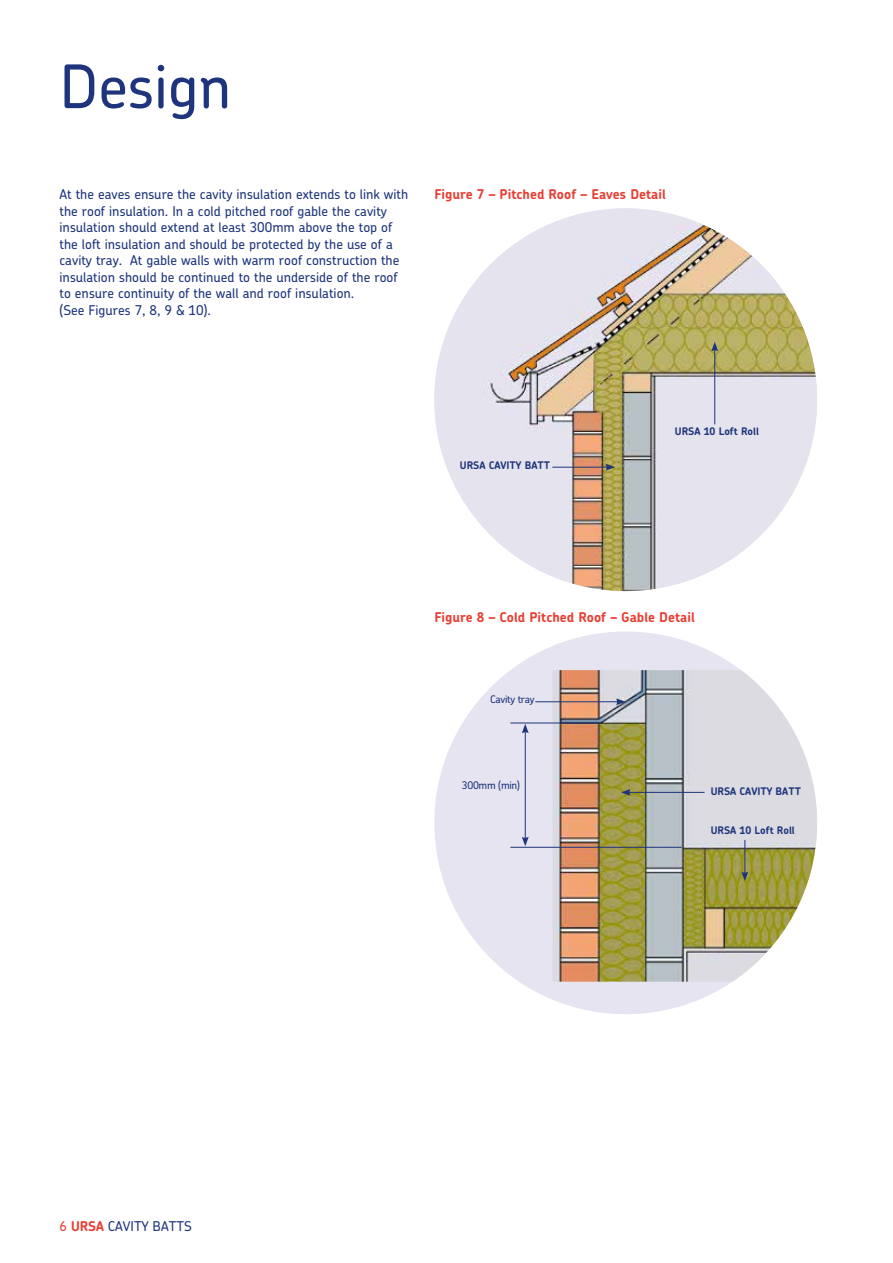
<style>
.page{position:relative;width:893px;height:1263px;background:#fff}
.page>*{position:absolute;margin:0;border:0;box-sizing:border-box;transform-origin:0 0}
.t1{font:500 60px "Chevin Pro";color:#1e347c}
.t2{font:500 13.5px/16.5px "Chevin Pro";color:#1e347c}
.t3{font:700 13.5px "Chevin Pro";color:#e83e33}
.t4{font:700 10.5px "Chevin Pro";color:#1e347c}
.t5{font:500 10.5px "Chevin Pro";letter-spacing:-.03em;color:#1e347c}
.s1{color:#e83e33}
.s2{font-weight:700;color:#e83e33}
</style>
<div class="page">
<img style="left:434px;top:208px;width:383px;height:383px;border-radius:191px">
<hr style="left:714px;top:349px;width:1px;height:75px;background:#1e347c">
<svg style="left:711px;top:342px;width:7px;height:9px"></svg>
<div style="left:434px;top:631px;width:383px;height:383px;background:#e6e4f0;border-radius:50%"></div>
<img style="left:552px;top:670px;width:265px;height:312px">
<hr style="left:552px;top:467px;width:56px;height:1px;background:#1e347c">
<svg style="left:606px;top:464px;width:9px;height:7px"></svg>
<hr style="left:628px;top:792px;width:77px;height:1px;background:#1e347c">
<svg style="left:621px;top:789px;width:9px;height:7px"></svg>
<hr style="left:535px;top:701px;width:83px;height:1px;background:#1e347c">
<svg style="left:616px;top:698px;width:9px;height:7px"></svg>
<hr style="left:525px;top:731px;width:1px;height:108px;background:#1e347c">
<svg style="left:522px;top:724px;width:7px;height:9px"></svg>
<svg style="left:522px;top:837px;width:7px;height:9px"></svg>
<hr style="left:510px;top:723px;width:89px;height:1px;background:#1e347c">
<hr style="left:510px;top:847px;width:172px;height:1px;background:#1e347c">
<hr style="left:744px;top:840px;width:1px;height:34px;background:#1e347c">
<svg style="left:741px;top:872px;width:7px;height:9px"></svg>
<h1 class="t1" style="left:60px;top:46px;width:173px">Design</h1>
<p class="t2" style="left:60px;top:186px;width:350px">At the eaves ensure the cavity insulation extends to link with the roof insulation. In a cold pitched roof gable the cavity insulation should extend at least 300mm above the top of the loft insulation and should be protected by the use of a cavity tray. At gable walls with warm roof construction the insulation should be continued to the underside of the roof to ensure continuity of the wall and roof insulation.<br>(See Figures 7, 8, 9 &amp; 10).</p>
<p class="t3" style="left:434px;top:187px;width:233px">Figure 7 – Pitched Roof – Eaves Detail</p>
<p class="t4" style="left:460px;top:460px;width:92px">URSA CAVITY BATT</p>
<p class="t4" style="left:675px;top:426px;width:86px">URSA 10 Loft Roll</p>
<p class="t3" style="left:434px;top:610px;width:262px">Figure 8 – Cold Pitched Roof – Gable Detail</p>
<p class="t5" style="left:490px;top:692px;width:46px">Cavity tray</p>
<p class="t5" style="left:462px;top:778px;width:60px">300mm (min)</p>
<p class="t4" style="left:711px;top:785px;width:92px">URSA CAVITY BATT</p>
<p class="t4" style="left:711px;top:824px;width:86px">URSA 10 Loft Roll</p>
<p class="t2" style="left:60px;top:1218px;width:134px"><span class="s1">6</span> <span class="s2">URSA</span> CAVITY BATTS</p>
</div>
